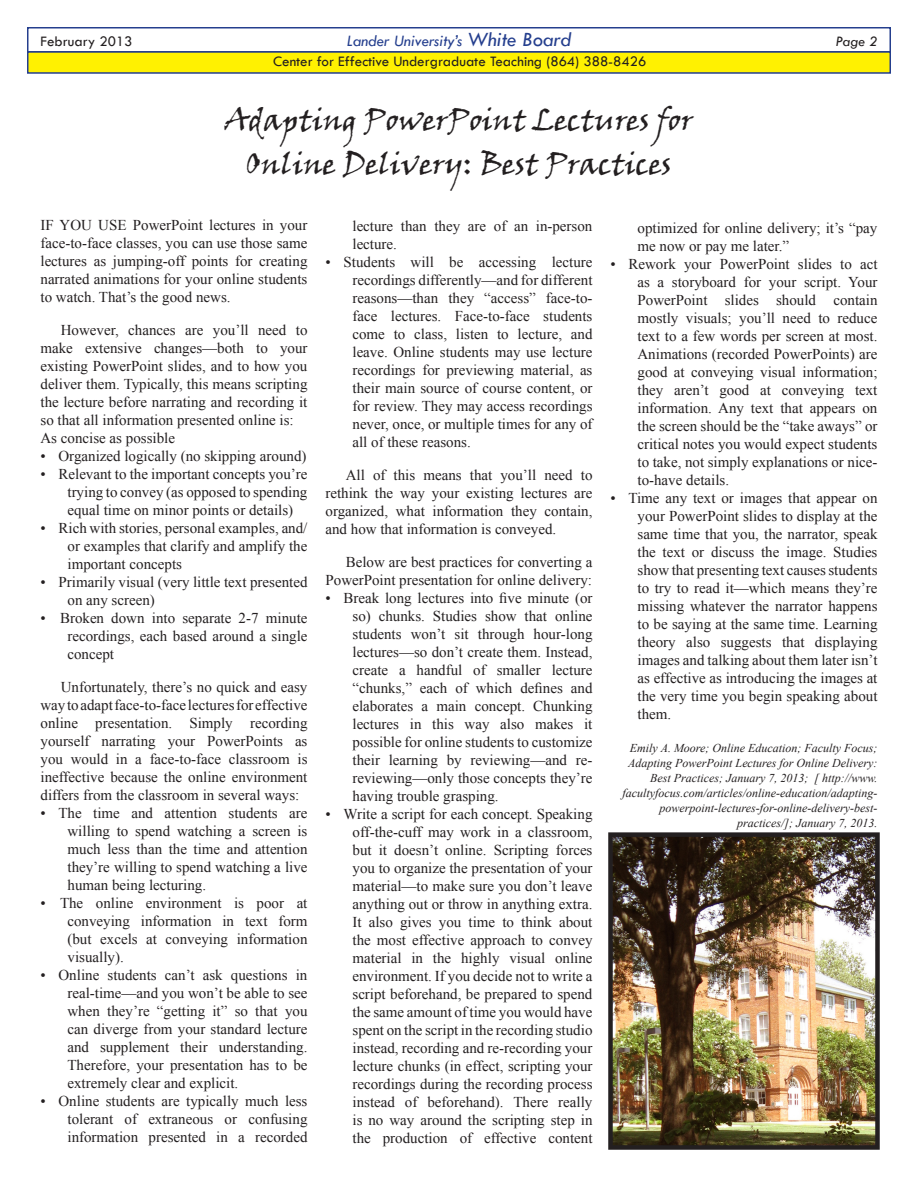
<style>
.page{position:relative;width:918px;height:1188px;background:#fff}
.page>*{position:absolute;margin:0;border:0;box-sizing:border-box;transform-origin:0 0}
.t1{font:30px "Viner Hand ITC";color:#231f20}
.t2{font:italic 16.5px "Tw Cen";color:#253f8e}
.t3{font:15px/18px "Times New Roman";color:#231f20;text-align:justify}
.t4{font:15px "Tw Cen";color:#231f20}
.t5{font:italic 15px "Tw Cen";color:#231f20}
.t6{font:italic 12px/15px "Times New Roman";color:#231f20;text-align:right}
.s1{font-size:21px}
</style>
<div class="page">
<div style="left:27px;top:27px;width:864px;height:25px;background:#fff;border:2px solid #253f8e"></div>
<div style="left:27px;top:51px;width:864px;height:23px;background:#fff101;border:2px solid #253f8e"></div>
<img style="left:613px;top:837px;width:262px;height:308px">
<div style="left:608px;top:832px;width:272px;height:318px;border:4px solid #231f20"></div>
<p class="t2" style="left:347px;top:31px;width:226px">Lander University’s <span class="s1">White Board</span></p>
<p class="t4" style="left:273px;top:52px;width:375px">Center for Effective Undergraduate Teaching (864) 388-8426</p>
<p class="t4" style="left:40px;top:33px;width:94px">February 2013</p>
<p class="t5" style="left:836px;top:33px;width:43px">Page 2</p>
<p class="t1" style="left:225px;top:101px;width:469px">Adapting PowerPoint Lectures for</p>
<p class="t1" style="left:246px;top:145px;width:427px">Online Delivery: Best Practices</p>
<p class="t3" style="left:40px;top:216px;width:269px">If you us e PowerPoint lectures in your face-to-face classes, you can use those same lectures as jumping-off points for creating narrated animations for your online students to watch. That’s the good news.</p>
<p class="t3" style="left:40px;top:321px;width:269px;text-indent:20px">However, chances are you’ll need to make extensive changes—both to your existing PowerPoint slides, and to how you deliver them. Typically, this means scripting the lecture before narrating and recording it so that all information presented online is:</p>
<p class="t3" style="left:40px;top:429px;width:136px">As concise as possible</p>
<p class="t3" style="left:40px;top:447px;width:268px">• Organized logically (no skipping around)</p>
<p class="t3" style="left:68px;top:465px;width:241px;text-indent:-27px">• Relevant to the important concepts you’re trying to convey (as opposed to spending equal time on minor points or details)</p>
<p class="t3" style="left:68px;top:519px;width:242px;text-indent:-27px">• Rich with stories, personal examples, and/ or examples that clarify and amplify the important concepts</p>
<p class="t3" style="left:68px;top:573px;width:242px;text-indent:-27px">• Primarily visual (very little text presented on any screen)</p>
<p class="t3" style="left:68px;top:609px;width:242px;text-indent:-27px">• Broken down into separate 2-7 minute recordings, each based around a single concept</p>
<p class="t3" style="left:40px;top:678px;width:269px;text-indent:20px">Unfortunately, there’s no quick and easy way to adapt face-to-face lectures for effective online presentation. Simply recording yourself narrating your PowerPoints as you would in a face-to-face classroom is ineffective because the online environment differs from the classroom in several ways:</p>
<p class="t3" style="left:68px;top:804px;width:242px;text-indent:-27px">• The time and attention students are willing to spend watching a screen is much less than the time and attention they’re willing to spend watching a live human being lecturing.</p>
<p class="t3" style="left:68px;top:894px;width:242px;text-indent:-27px">• The online environment is poor at conveying information in text form (but excels at conveying information visually).</p>
<p class="t3" style="left:68px;top:966px;width:242px;text-indent:-27px">• Online students can’t ask questions in real-time—and you won’t be able to see when they’re “getting it” so that you can diverge from your standard lecture and supplement their understanding.<br>Therefore, your presentation has to be extremely clear and explicit.</p>
<p class="t3" style="left:68px;top:1092px;width:242px;text-indent:-27px">• Online students are typically much less tolerant of extraneous or confusing information presented in a recorded</p>
<p class="t3" style="left:352px;top:217px;width:241px">lecture than they are of an in-person lecture.</p>
<p class="t3" style="left:352px;top:253px;width:242px;text-indent:-27px">• Students will be accessing lecture recordings differently—and for different reasons—than they “access” face-to&shy;face lectures. Face-to-face students come to class, listen to lecture, and leave. Online students may use lecture recordings for previewing material, as their main source of course content, or for review. They may access recordings never, once, or multiple times for any of all of these reasons.</p>
<p class="t3" style="left:326px;top:466px;width:269px;text-indent:20px">All of this means that you’ll need to rethink the way your existing lectures are organized, what information they contain, and how that information is conveyed.</p>
<p class="t3" style="left:326px;top:553px;width:268px;text-align:right">Below are best practices for converting a<br>PowerPoint presentation for online delivery:</p>
<p class="t3" style="left:352px;top:589px;width:242px;text-indent:-27px">• Break long lectures into five minute (or so) chunks. Studies show that online students won’t sit through hour-long lectures—so don’t create them. Instead, create a handful of smaller lecture “chunks,” each of which defines and elaborates a main concept. Chunking lectures in this way also makes it possible for online students to customize their learning by reviewing—and re&shy;reviewing—only those concepts they’re having trouble grasping.</p>
<p class="t3" style="left:352px;top:805px;width:242px;text-indent:-27px">• Write a script for each concept. Speaking off-the-cuff may work in a classroom, but it doesn’t online. Scripting forces you to organize the presentation of your material—to make sure you don’t leave anything out or throw in anything extra.<br>It also gives you time to think about the most effective approach to convey material in the highly visual online environment. If you decide not to write a script beforehand, be prepared to spend the same amount of time you would have spent on the script in the recording studio instead, recording and re-recording your lecture chunks (in effect, scripting your recordings during the recording process instead of beforehand). There really is no way around the scripting step in the production of effective content</p>
<p class="t3" style="left:638px;top:218px;width:241px">optimized for online delivery; it’s “pay me now or pay me later.”</p>
<p class="t3" style="left:638px;top:254px;width:242px;text-indent:-27px">• Rework your PowerPoint slides to act as a storyboard for your script. Your PowerPoint slides should contain mostly visuals; you’ll need to reduce text to a few words per screen at most.<br>Animations (recorded PowerPoints) are good at conveying visual information; they aren’t good at conveying text information. Any text that appears on the screen should be the “take aways” or critical notes you would expect students to take, not simply explanations or nice&shy;to-have details.</p>
<p class="t3" style="left:638px;top:488px;width:242px;text-indent:-27px">• Time any text or images that appear on your PowerPoint slides to display at the same time that you, the narrator, speak the text or discuss the image. Studies show that presenting text causes students to try to read it—which means they’re missing whatever the narrator happens to be saying at the same time. Learning theory also suggests that displaying images and talking about them later isn’t as effective as introducing the images at the very time you begin speaking about them.</p>
<p class="t6" style="left:623px;top:740px;width:256px">Emily A. Moore; Online Education; Faculty Focus; Adapting PowerPoint Lectures for Online Delivery:<br>Best Practices; January 7, 2013; [ http://www. facultyfocus.com/articles/online-education/adapting&shy;powerpoint-lectures-for-online-delivery-best&shy;practices/]; January 7, 2013.</p>
</div>
